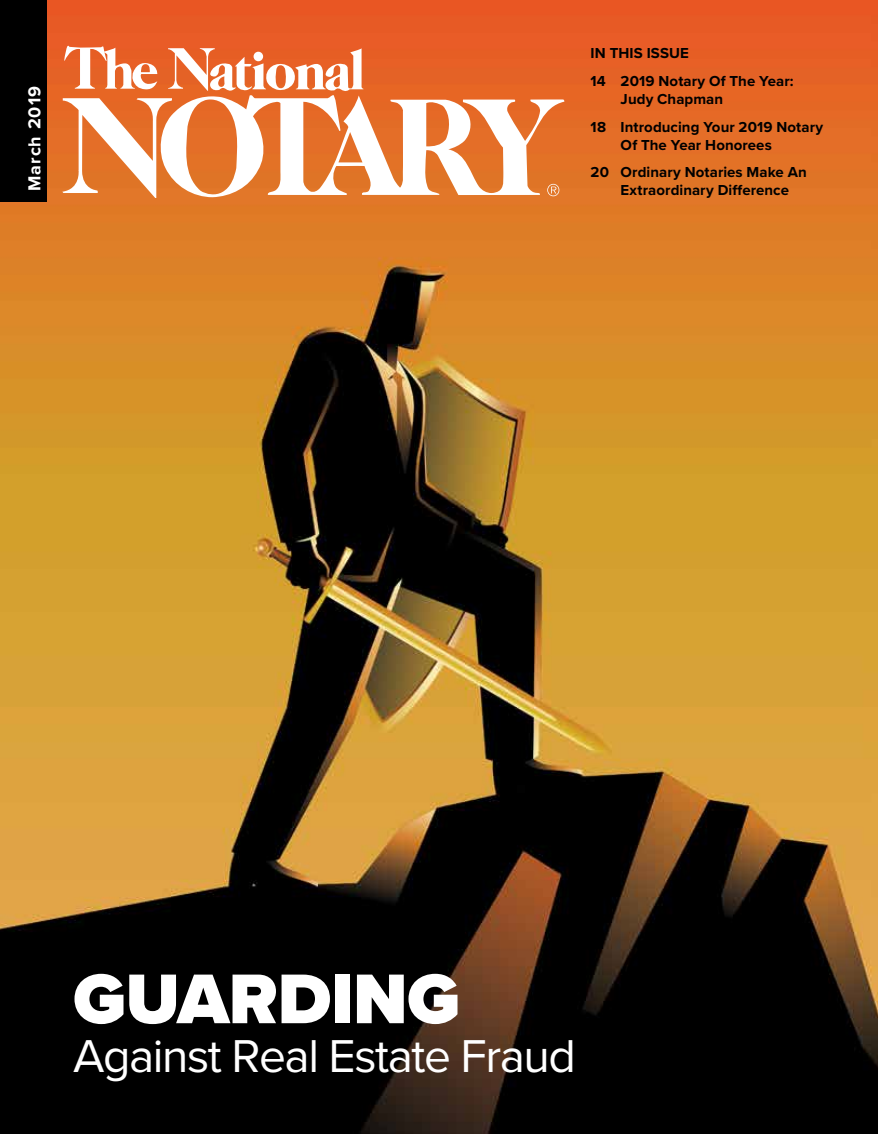
<style>
.page{position:relative;width:878px;height:1134px;background:#fff}
.page>*{position:absolute;margin:0;border:0;box-sizing:border-box;transform-origin:0 0}
.t1{font:900 72.9px "Proxima Nova";letter-spacing:-.005em;color:#fff}
.t2{font:47.85px "Proxima Nova";letter-spacing:-.03em;color:#fff}
.t3{font:700 18px "Proxima Nova";letter-spacing:.055em;color:#fff}
.t4{font:700 15px/27.8px "Proxima Nova";letter-spacing:.005em;color:#000}
</style>
<div class="page">
<img style="left:0;top:0;width:878px;height:1134px">
<div style="left:0;top:0;width:47px;height:201px;background:#000"></div>
<svg style="left:363px;top:94px;width:201px;height:103px"></svg>
<svg style="left:62px;top:45px;width:301px;height:153px"></svg>
<svg style="left:547px;top:184px;width:12px;height:12px"></svg>
<p class="t3" style="left:21px;top:191px;width:107px;rotate:-90deg">March 2019</p>
<p class="t4" style="left:590px;top:39px;width:204px">IN THIS ISSUE<br>14 2019 Notary Of The Year:</p>
<p class="t4" style="left:590px;top:85px;width:234px;text-indent:30px">Judy Chapman<br>18 Introducing Your 2019 Notary</p>
<p class="t4" style="left:590px;top:130px;width:218px;text-align:center">Of The Year Honorees<br>20 Ordinary Notaries Make An</p>
<p class="t4" style="left:620px;top:176px;width:170px">Extraordinary Difference</p>
<h1 class="t1" style="left:73px;top:945px;width:388px">GUARDING</h1>
<h2 class="t2" style="left:73px;top:1020px;width:504px">Against Real Estate Fraud</h2>
</div>
